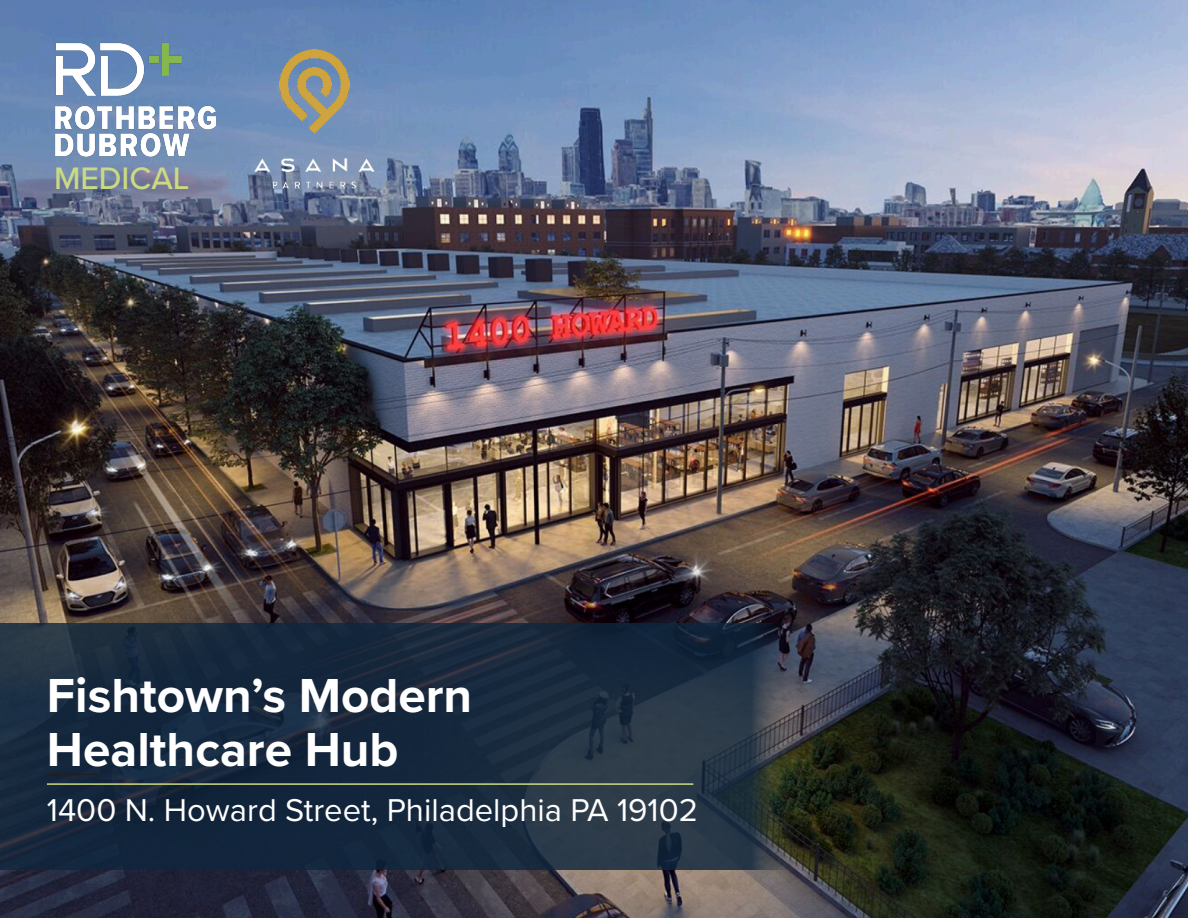
<style>
.page{position:relative;width:1188px;height:918px;background:#fff}
.page>*{position:absolute;margin:0;border:0;box-sizing:border-box;transform-origin:0 0}
.t1{font:700 49.5px "Proxima Nova";color:#fff}
.t2{font:32.7px "Proxima Nova";color:#fff}
.t3{font:500 32.25px "Proxima Nova";color:#cada83}
</style>
<div class="page">
<img style="left:0;top:0;width:1188px;height:918px">
<svg style="left:0;top:623px;width:807px;height:247px;fill:#17293d"></svg>
<img style="left:54px;top:42px;width:163px;height:116px">
<img style="left:232px;top:38px;width:164px;height:163px">
<hr style="left:47px;top:774px;width:52px;height:1px;background:#231f20">
<hr style="left:47px;top:783px;width:646px;height:2px;background:#cada83">
<p class="t3" style="left:54px;top:154px;width:137px">MEDICAL</p>
<p class="t1" style="left:47px;top:658px;width:427px">Fishtown’s Modern</p>
<p class="t1" style="left:47px;top:713px;width:353px">Healthcare Hub</p>
<p class="t2" style="left:47px;top:785px;width:653px">1400 N. Howard Street, Philadelphia PA 19102</p>
</div>
